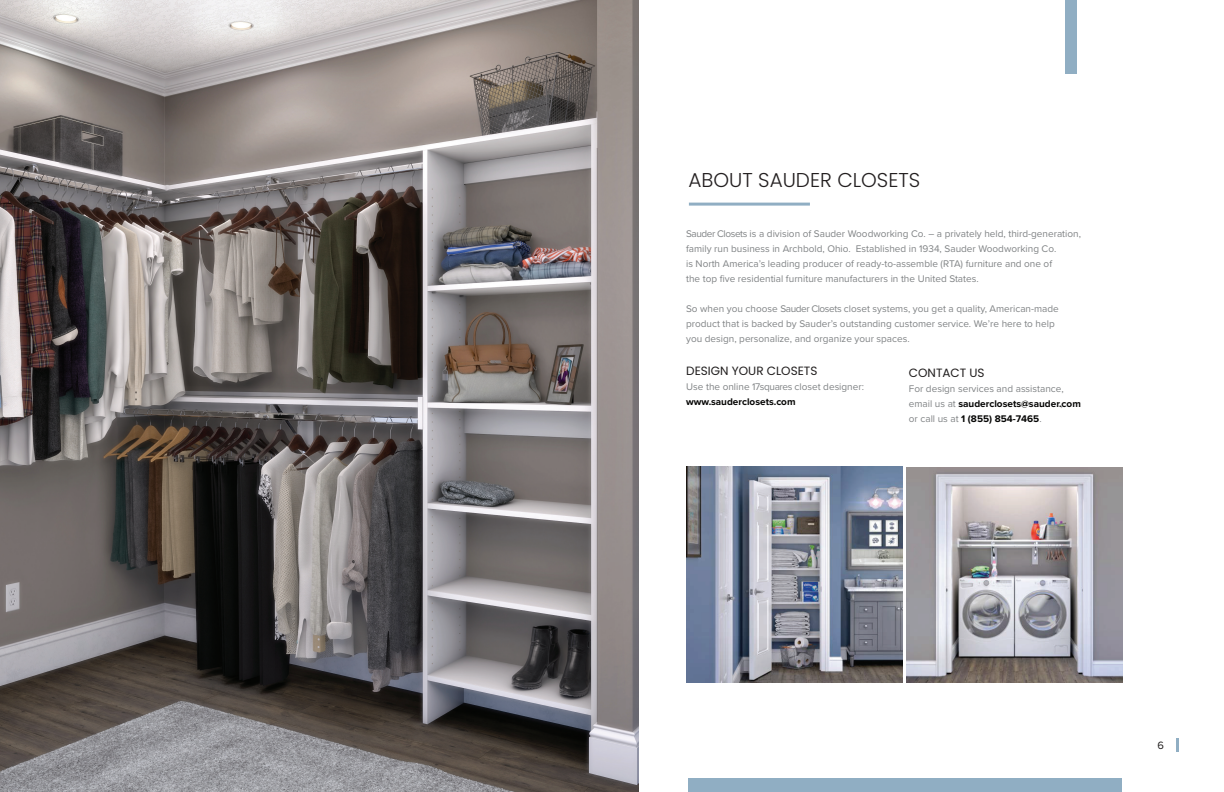
<style>
.page{position:relative;width:1224px;height:792px;background:#fff}
.page>*{position:absolute;margin:0;border:0;box-sizing:border-box;transform-origin:0 0}
.t1{font:300 20px "Poppins";color:#231f20}
.t2{font:12px "Poppins";color:#211e1e}
.t3{font:11px "Proxima Nova";color:#211e1e}
.t4{font:10px/15px "Proxima Nova";color:#808385}
.t5{font:700 10px "Proxima Nova";color:#050504}
.s1{font-weight:700;color:#050504}
</style>
<div class="page">
<hr style="left:1176px;top:738px;width:3px;height:14px;background:#90aec3">
<hr style="left:689px;top:203px;width:121px;height:3px;background:#90aec3">
<div style="left:688px;top:779px;width:434px;height:13px;background:#90aec3"></div>
<div style="left:1066px;top:0;width:11px;height:73px;background:#90aec3"></div>
<img style="left:687px;top:467px;width:215px;height:215px">
<img style="left:907px;top:467px;width:215px;height:215px">
<img style="left:0;top:0;width:638px;height:792px">
<h1 class="t1" style="left:688px;top:169px;width:233px">ABOUT SAUDER CLOSETS</h1>
<p class="t4" style="left:686px;top:226px;width:396px">Sauder Closets is a division of Sauder Woodworking Co. – a privately held, third-generation, family run business in Archbold, Ohio. Established in 1934, Sauder Woodworking Co.<br>is North America’s leading producer of ready-to-assemble (RTA) furniture and one of<br>the top five residential furniture manufacturers in the United States.</p>
<p class="t4" style="left:686px;top:301px;width:374px">So when you choose Sauder Closets closet systems, you get a quality, American-made product that is backed by Sauder’s outstanding customer service. We’re here to help you design, personalize, and organize your spaces.</p>
<p class="t2" style="left:909px;top:366px;width:77px">CONTACT US</p>
<p class="t4" style="left:909px;top:381px;width:173px">For design services and assistance, email us at <span class="s1">sauderclosets@sauder.</span>, <span class="s1">com </span>or call us at <span class="s1">1 (855) 854-7465</span>.</p>
<p class="t2" style="left:686px;top:364px;width:133px">DESIGN YOUR CLOSETS</p>
<p class="t4" style="left:686px;top:379px;width:179px">Use the online 17squares closet designer:</p>
<p class="t5" style="left:686px;top:395px;width:111px">www.sauderclosets.com</p>
<p class="t3" style="left:1158px;top:737px;width:8px">6</p>
</div>
